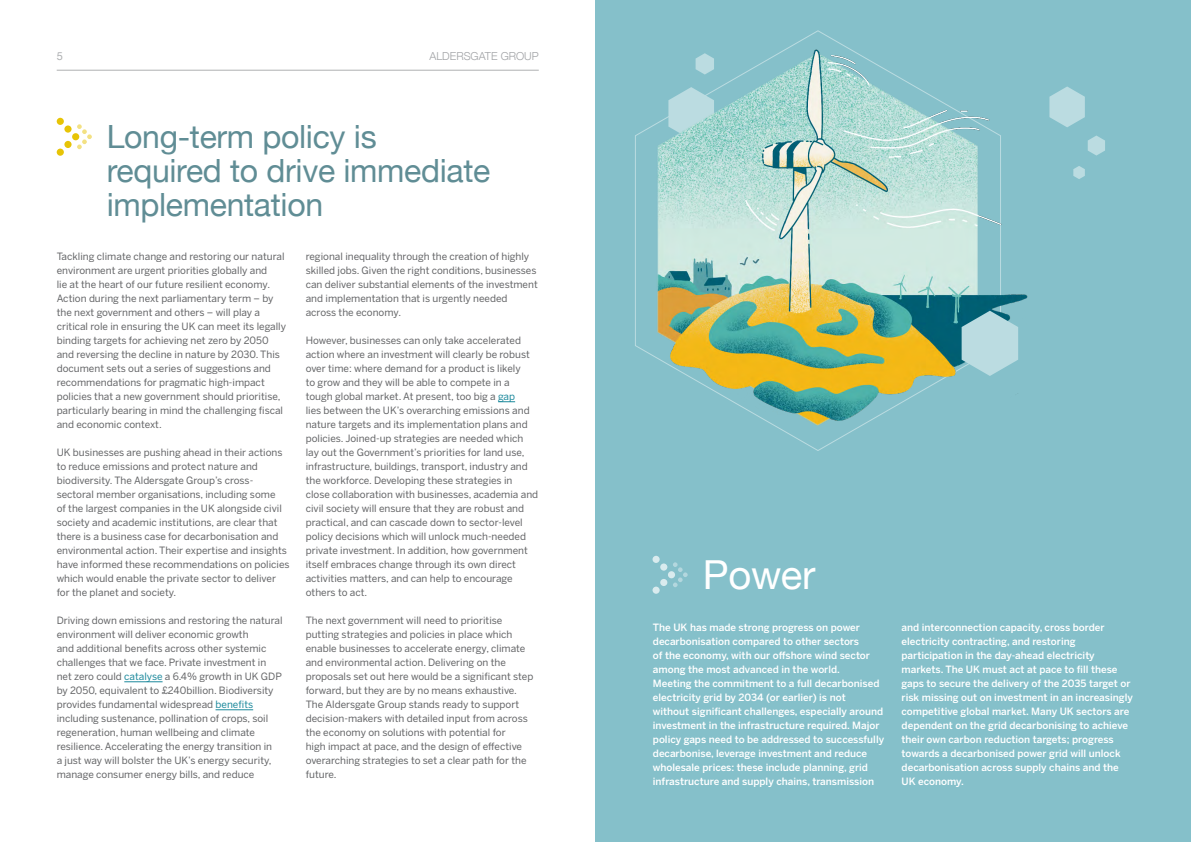
<style>
.page{position:relative;width:1191px;height:842px;background:#fff}
.page>*{position:absolute;margin:0;border:0;box-sizing:border-box;transform-origin:0 0}
.t1{font:40px "Helvetica Neue";letter-spacing:-.01em;color:#fff}
.t2{font:32px/34px "Helvetica Neue";letter-spacing:-.01em;color:#608d95}
.t3{font:300 11px "Helvetica Neue";color:#9fa1a4}
.t4{font:11px "Helvetica Neue";color:#aeb0b2}
.t5{font:10px/14px "Benton Sans";color:#636466}
.t6{font:500 10px/14px "Benton Sans";color:#fff}
.s1{color:#1c899c}
</style>
<div class="page">
<div style="left:595px;top:0;width:596px;height:842px;background:#85c0ca"></div>
<hr style="left:57px;top:70px;width:482px;height:1px;background:#aeb0b2">
<svg style="left:652px;top:556px;width:35px;height:38px"></svg>
<hr style="left:124px;top:682px;width:39px;height:1px;background:#1c899c">
<hr style="left:215px;top:710px;width:38px;height:1px;background:#1c899c">
<svg style="left:498px;top:402px;width:17px;height:1px"></svg>
<svg style="left:1049px;top:86px;width:35px;height:41px"></svg>
<svg style="left:1087px;top:136px;width:18px;height:20px"></svg>
<svg style="left:1073px;top:166px;width:11px;height:13px"></svg>
<img style="left:643px;top:40px;width:384px;height:403px">
<svg style="left:961px;top:311px;width:57px;height:65px"></svg>
<svg style="left:57px;top:118px;width:35px;height:38px"></svg>
<p class="t4" style="left:57px;top:48px;width:8px">5</p>
<p class="t3" style="left:429px;top:47px;width:111px">ALDERSGATE GROUP</p>
<h2 class="t2" style="left:107px;top:121px;width:385px">Long-term policy is required to drive immediate implementation</h2>
<p class="t5" style="left:57px;top:249px;width:231px">Tackling climate change and restoring our natural environment are urgent priorities globally and<br>lie at the heart of our future resilient economy.<br>Action during the next parliamentary term – by the next government and others – will play a critical role in ensuring the UK can meet its legally binding targets for achieving net zero by 2050 and reversing the decline in nature by 2030. This document sets out a series of suggestions and recommendations for pragmatic high-impact policies that a new government should prioritise, particularly bearing in mind the challenging fiscal and economic context.</p>
<p class="t5" style="left:57px;top:445px;width:234px">UK businesses are pushing ahead in their actions to reduce emissions and protect nature and biodiversity. The Aldersgate Group’s cross&shy;sectoral member organisations, including some<br>of the largest companies in the UK alongside civil society and academic institutions, are clear that there is a business case for decarbonisation and environmental action. Their expertise and insights have informed these recommendations on policies which would enable the private sector to deliver for the planet and society.</p>
<p class="t5" style="left:57px;top:613px;width:227px">Driving down emissions and restoring the natural environment will deliver economic growth<br>and additional benefits across other systemic challenges that we face. Private investment in net zero could <span class="s1">catalyse</span> a 6.4% growth in UK GDP by 2050, equivalent to £240billion. Biodiversity provides fundamental widespread <span class="s1">benefits </span>including sustenance, pollination of crops, soil regeneration, human wellbeing and climate resilience. Accelerating the energy transition in<br>a just way will bolster the UK’s energy security, manage consumer energy bills, and reduce</p>
<p class="t5" style="left:306px;top:249px;width:233px">regional inequality through the creation of highly skilled jobs. Given the right conditions, businesses can deliver substantial elements of the investment and implementation that is urgently needed across the economy.</p>
<p class="t5" style="left:306px;top:333px;width:234px">However, businesses can only take accelerated action where an investment will clearly be robust over time: where demand for a product is likely<br>to grow and they will be able to compete in a tough global market. At present, too big a <span class="s1">gap<br></span>lies between the UK’s overarching emissions and nature targets and its implementation plans and policies. Joined-up strategies are needed which lay out the Government’s priorities for land use, infrastructure, buildings, transport, industry and the workforce. Developing these strategies in close collaboration with businesses, academia and civil society will ensure that they are robust and practical, and can cascade down to sector-level policy decisions which will unlock much-needed private investment. In addition, how government itself embraces change through its own direct activities matters, and can help to encourage others to act.</p>
<p class="t5" style="left:306px;top:613px;width:229px">The next government will need to prioritise putting strategies and policies in place which enable businesses to accelerate energy, climate and environmental action. Delivering on the proposals set out here would be a significant step forward, but they are by no means exhaustive.<br>The Aldersgate Group stands ready to support decision-makers with detailed input from across the economy on solutions with potential for<br>high impact at pace, and the design of effective overarching strategies to set a clear path for the future.</p>
<h1 class="t1" style="left:703px;top:546px;width:114px">Power</h1>
<p class="t6" style="left:653px;top:620px;width:233px">The UK has made strong progress on power decarbonisation compared to other sectors<br>of the economy, with our offshore wind sector among the most advanced in the world.<br>Meeting the commitment to a full decarbonised electricity grid by 2034 (or earlier) is not without significant challenges, especially around investment in the infrastructure required. Major policy gaps need to be addressed to successfully decarbonise, leverage investment and reduce wholesale prices: these include planning, grid infrastructure and supply chains, transmission</p>
<p class="t6" style="left:901px;top:620px;width:233px">and interconnection capacity, cross border electricity contracting, and restoring participation in the day-ahead electricity markets. The UK must act at pace to fill these gaps to secure the delivery of the 2035 target or risk missing out on investment in an increasingly competitive global market. Many UK sectors are dependent on the grid decarbonising to achieve their own carbon reduction targets; progress towards a decarbonised power grid will unlock decarbonisation across supply chains and the UK economy.</p>
</div>
